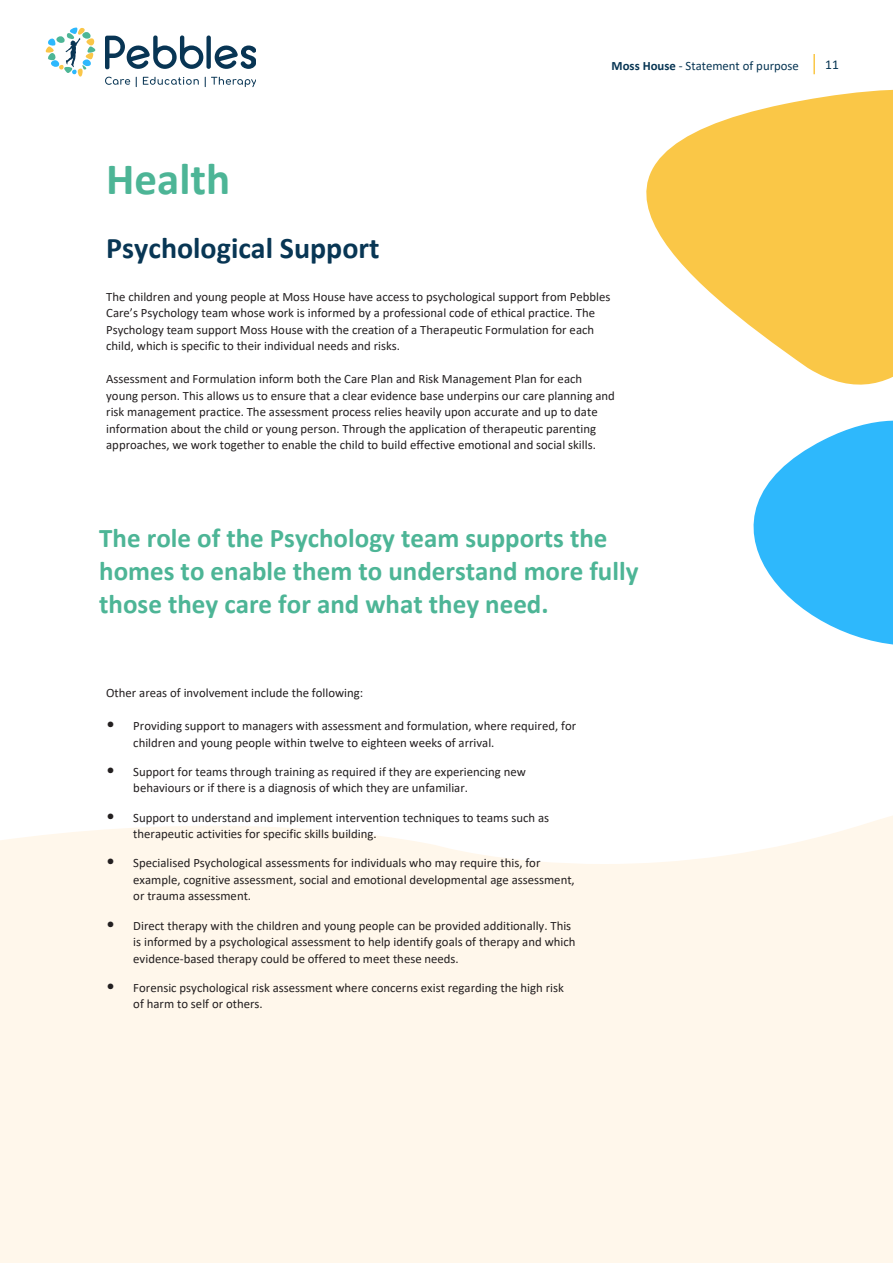
<style>
.page{position:relative;width:893px;height:1263px;background:#fff}
.page>*{position:absolute;margin:0;border:0;box-sizing:border-box;transform-origin:0 0}
.t1{font:700 45px "Calibri";color:#4db596}
.t2{font:700 30px "Calibri";color:#083654}
.t3{font:700 27px/33px "Calibri";color:#4db596}
.t4{font:13.5px "Calibri";color:#083654}
.t5{font:12.75px/16.5px "Calibri";color:#231f20}
.t6{font:12.75px "Calibri";color:#083654}
.s1{font-weight:700}
.s2{font-size:18px}
</style>
<div class="page">
<div style="left:0;top:816px;width:893px;height:447px;background:#fff7eb"></div>
<svg style="left:753px;top:426px;width:140px;height:219px;fill:#2eb8fc"></svg>
<svg style="left:646px;top:74px;width:247px;height:352px;fill:#fac747"></svg>
<hr style="left:813px;top:54px;width:2px;height:20px;background:#fac747">
<svg style="left:46px;top:27px;width:50px;height:50px"></svg>
<div style="left:206px;top:35px;width:5px;height:34px;background:#083554;border-radius:2px"></div>
<svg style="left:214px;top:45px;width:41px;height:24px"></svg>
<svg style="left:105px;top:35px;width:98px;height:35px"></svg>
<svg style="left:105px;top:77px;width:25px;height:8px"></svg>
<svg style="left:143px;top:77px;width:56px;height:8px"></svg>
<svg style="left:205px;top:77px;width:50px;height:10px"></svg>
<p class="t1" style="left:106px;top:147px;width:126px">Health</p>
<p class="t2" style="left:106px;top:227px;width:275px">Psychological Support</p>
<p class="t6" style="left:612px;top:57px;width:189px"><span class="s1">Moss House</span> - Statement of purpose</p>
<p class="t4" style="left:825px;top:56px;width:15px">11</p>
<p class="t5" style="left:106px;top:288px;width:506px">The children and young people at Moss House have access to psychological support from Pebbles Care’s Psychology team whose work is informed by a professional code of ethical practice. The Psychology team support Moss House with the creation of a Therapeutic Formulation for each child, which is specific to their individual needs and risks.</p>
<p class="t5" style="left:106px;top:370px;width:510px">Assessment and Formulation inform both the Care Plan and Risk Management Plan for each young person. This allows us to ensure that a clear evidence base underpins our care planning and risk management practice. The assessment process relies heavily upon accurate and up to date information about the child or young person. Through the application of therapeutic parenting approaches, we work together to enable the child to build effective emotional and social skills.</p>
<p class="t3" style="left:99px;top:521px;width:541px">The role of the Psychology team supports the homes to enable them to understand more fully those they care for and what they need.</p>
<p class="t5" style="left:106px;top:684px;width:259px">Other areas of involvement include the following:</p>
<p class="t5" style="left:133px;top:717px;width:444px;text-indent:-27px"><span class="s2">•</span> Providing support to managers with assessment and formulation, where required, for children and young people within twelve to eighteen weeks of arrival.</p>
<p class="t5" style="left:133px;top:763px;width:394px;text-indent:-27px"><span class="s2">•</span> Support for teams through training as required if they are experiencing new behaviours or if there is a diagnosis of which they are unfamiliar.</p>
<p class="t5" style="left:133px;top:809px;width:417px;text-indent:-27px"><span class="s2">•</span> Support to understand and implement intervention techniques to teams such as therapeutic activities for specific skills building.</p>
<p class="t5" style="left:133px;top:854px;width:443px;text-indent:-27px"><span class="s2">•</span> Specialised Psychological assessments for individuals who may require this, for example, cognitive assessment, social and emotional developmental age assessment, or trauma assessment.</p>
<p class="t5" style="left:133px;top:917px;width:444px;text-indent:-27px"><span class="s2">•</span> Direct therapy with the children and young people can be provided additionally. This is informed by a psychological assessment to help identify goals of therapy and which evidence-based therapy could be offered to meet these needs.</p>
<p class="t5" style="left:133px;top:979px;width:432px;text-indent:-27px"><span class="s2">•</span> Forensic psychological risk assessment where concerns exist regarding the high risk of harm to self or others.</p>
</div>
